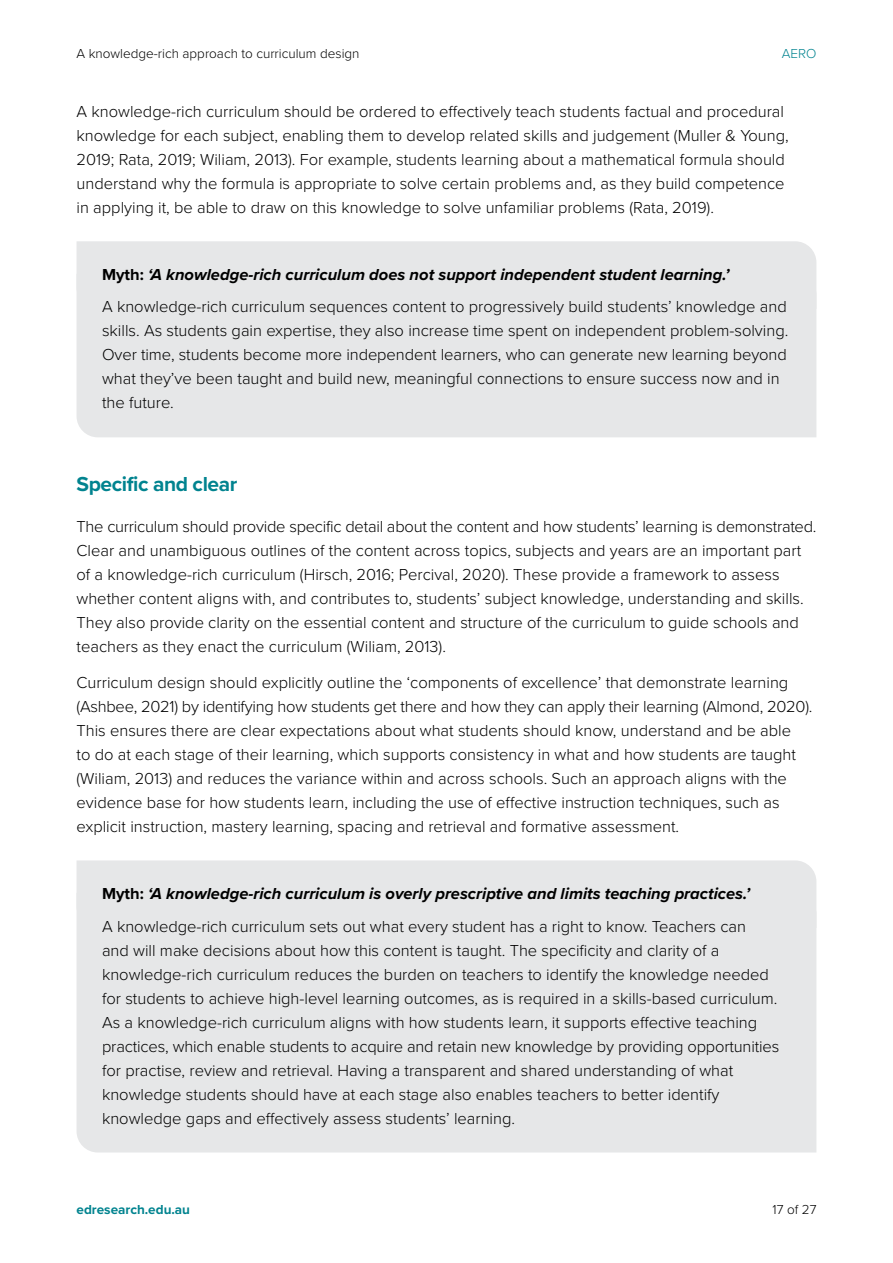
<style>
.page{position:relative;width:893px;height:1263px;background:#fff}
.page>*{position:absolute;margin:0;border:0;box-sizing:border-box;transform-origin:0 0}
.t1{font:700 21px "Proxima Nova";letter-spacing:-.02em;color:#01838f}
.Description_box{font:300 16.5px/24px "Proxima Nova";color:#000}
.Description_box-2{font:italic 700 16.5px "Proxima Nova";color:#000}
.t2{font:300 13.5px "Proxima Nova";color:#000}
.t3{font:700 13.5px "Proxima Nova";color:#01838f}
.t4{font:300 13.5px "Proxima Nova";color:#01838f}
.s1{font-style:normal}
</style>
<div class="page">
<div style="left:77px;top:241px;width:739px;height:33px;background:#e6e7e8"></div>
<div style="left:77px;top:274px;width:739px;height:163px;background:#e6e7e8"></div>
<div style="left:77px;top:860px;width:739px;height:33px;background:#e6e7e8"></div>
<div style="left:77px;top:893px;width:739px;height:259px;background:#e6e7e8"></div>
<p class="t2" style="left:77px;top:43px;width:284px">A knowledge-rich approach to curriculum design</p>
<p class="t4" style="left:782px;top:43px;width:36px">AERO</p>
<p class="Description_box" style="left:77px;top:99px;width:714px">A knowledge-rich curriculum should be ordered to effectively teach students factual and procedural knowledge for each subject, enabling them to develop related skills and judgement (Muller &amp; Young, 2019; Rata, 2019; Wiliam, 2013). For example, students learning about a mathematical formula should understand why the formula is appropriate to solve certain problems and, as they build competence in applying it, be able to draw on this knowledge to solve unfamiliar problems (Rata, 2019).</p>
<p class="Description_box-2" style="left:102px;top:262px;width:629px"><span class="s1">Myth:</span> ‘A knowledge-rich curriculum does not support independent student learning.’</p>
<p class="Description_box" style="left:102px;top:294px;width:688px">A knowledge-rich curriculum sequences content to progressively build students’ knowledge and skills. As students gain expertise, they also increase time spent on independent problem-solving.<br>Over time, students become more independent learners, who can generate new learning beyond what they’ve been taught and build new, meaningful connections to ensure success now and in the future.</p>
<h2 class="t1" style="left:77px;top:468px;width:162px">Specific and clear</h2>
<p class="Description_box" style="left:77px;top:513px;width:741px">The curriculum should provide specific detail about the content and how students’ learning is demonstrated.<br>Clear and unambiguous outlines of the content across topics, subjects and years are an important part of a knowledge-rich curriculum (Hirsch, 2016; Percival, 2020). These provide a framework to assess whether content aligns with, and contributes to, students’ subject knowledge, understanding and skills.<br>They also provide clarity on the essential content and structure of the curriculum to guide schools and teachers as they enact the curriculum (Wiliam, 2013).</p>
<p class="Description_box" style="left:77px;top:670px;width:737px">Curriculum design should explicitly outline the ‘components of excellence’ that demonstrate learning (Ashbee, 2021) by identifying how students get there and how they can apply their learning (Almond, 2020).<br>This ensures there are clear expectations about what students should know, understand and be able<br>to do at each stage of their learning, which supports consistency in what and how students are taught (Wiliam, 2013) and reduces the variance within and across schools. Such an approach aligns with the evidence base for how students learn, including the use of effective instruction techniques, such as explicit instruction, mastery learning, spacing and retrieval and formative assessment.</p>
<p class="Description_box-2" style="left:102px;top:881px;width:650px"><span class="s1">Myth:</span> ‘A knowledge-rich curriculum is overly prescriptive and limits teaching practices.’</p>
<p class="Description_box" style="left:102px;top:913px;width:679px">A knowledge-rich curriculum sets out what every student has a right to know. Teachers can<br>and will make decisions about how this content is taught. The specificity and clarity of a knowledge-rich curriculum reduces the burden on teachers to identify the knowledge needed for students to achieve high-level learning outcomes, as is required in a skills-based curriculum.<br>As a knowledge-rich curriculum aligns with how students learn, it supports effective teaching practices, which enable students to acquire and retain new knowledge by providing opportunities for practise, review and retrieval. Having a transparent and shared understanding of what knowledge students should have at each stage also enables teachers to better identify knowledge gaps and effectively assess students’ learning.</p>
<p class="t3" style="left:77px;top:1200px;width:115px">edresearch.edu.au</p>
<p class="t2" style="left:773px;top:1200px;width:45px">17 of 27</p>
</div>
